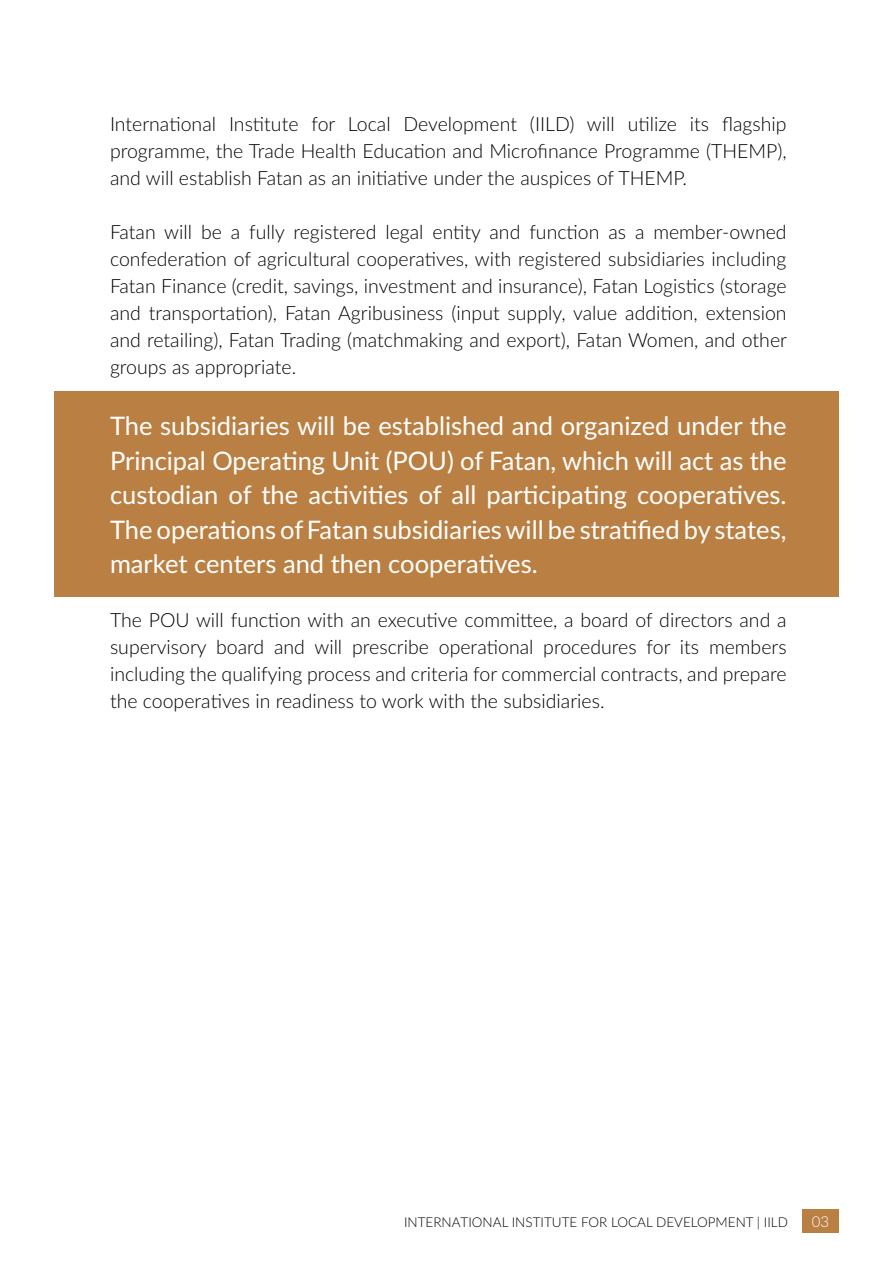
<style>
.page{position:relative;width:893px;height:1263px;background:#fff}
.page>*{position:absolute;margin:0;border:0;box-sizing:border-box;transform-origin:0 0}
.t1{font:25.5px/34.5px "Lato";color:#fff;text-align:justify}
.t2{font:300 19.5px/27px "Lato";color:#000;text-align:justify}
.t3{font:300 15px "Lato";color:#fff}
.t4{font:300 13.5px "Lato";color:#000}
</style>
<div class="page">
<div style="left:54px;top:391px;width:785px;height:205px;background:#ba8043"></div>
<div style="left:802px;top:1209px;width:37px;height:23px;background:#ba8043"></div>
<p class="t2" style="left:110px;top:109px;width:678px">International Institute for Local Development (IILD) will utilize its flagship programme, the Trade Health Education and Microfinance Programme (THEMP), and will establish Fatan as an initiative under the auspices of THEMP.</p>
<p class="t2" style="left:110px;top:217px;width:678px">Fatan will be a fully registered legal entity and function as a member-owned confederation of agricultural cooperatives, with registered subsidiaries including Fatan Finance (credit, savings, investment and insurance), Fatan Logistics (storage and transportation), Fatan Agribusiness (input supply, value addition, extension and retailing), Fatan Trading (matchmaking and export), Fatan Women, and other groups as appropriate.</p>
<p class="t1" style="left:110px;top:407px;width:678px">The subsidiaries will be established and organized under the Principal Operating Unit (POU) of Fatan, which will act as the custodian of the activities of all participating cooperatives.<br>The operations of Fatan subsidiaries will be stratified by states, market centers and then cooperatives.</p>
<p class="t2" style="left:110px;top:606px;width:678px">The POU will function with an executive committee, a board of directors and a supervisory board and will prescribe operational procedures for its members including the qualifying process and criteria for commercial contracts, and prepare the cooperatives in readiness to work with the subsidiaries.</p>
<p class="t4" style="left:404px;top:1212px;width:385px">INTERNATIONAL INSTITUTE FOR LOCAL DEVELOPMENT | IILD</p>
<p class="t3" style="left:812px;top:1211px;width:19px">03</p>
</div>
